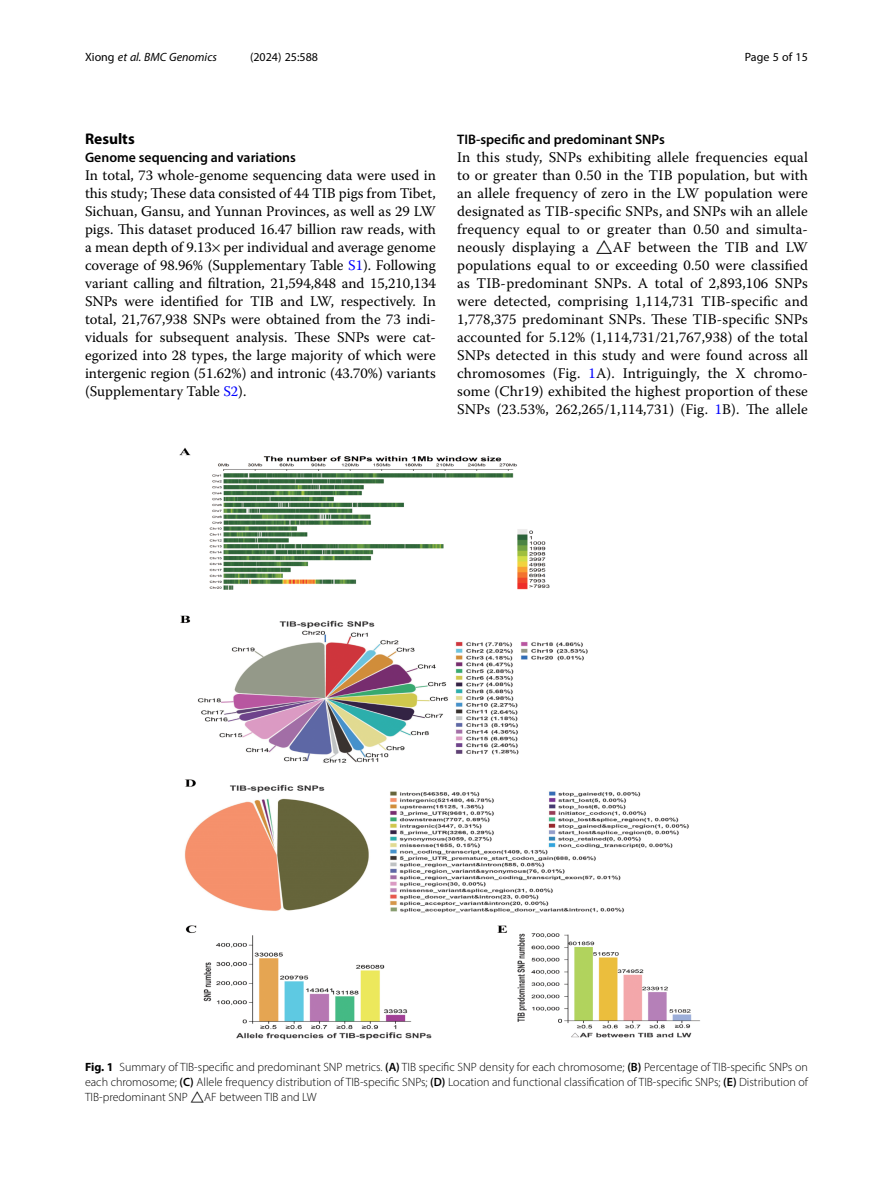
<style>
.page{position:relative;width:893px;height:1191px;background:#fff}
.page>*{position:absolute;margin:0;border:0;box-sizing:border-box;transform-origin:0 0}
.Head_1{font:700 15.45px "Myriad Pro";color:#000}
.Body_Text{font:14.7px/18px "Warnock Pro";letter-spacing:.005em;color:#000;text-align:justify}
.Head_2{font:600 13.8px "Myriad Pro";color:#000}
.Head_2_After_1{font:600 13.8px "Myriad Pro";color:#000}
.Figure_Caption{font:300 12px/15px "Myriad Pro";color:#000;text-align:justify}
.t1{font:italic 12px "Myriad Pro";color:#000}
.t2{font:12px "Myriad Pro";color:#000}
.s1{font-style:normal}
.s2{color:#00f}
.s3{font-family:"STIX"}
.s4{font-weight:700}
.s5{font-weight:600}
.s6{font-family:"STIX";font-weight:400}
</style>
<div class="page">
<img style="left:179px;top:448px;width:521px;height:592px">
<p class="t1" style="left:85px;top:50px;width:133px"><span class="s1">Xiong</span> et al. BMC Genomics</p>
<p class="t2" style="left:250px;top:50px;width:70px">(2024) 25:588</p>
<p class="t2" style="left:745px;top:50px;width:65px">Page 5 of 15</p>
<p class="Head_1" style="left:85px;top:129px;width:51px">Results</p>
<p class="Head_2_After_1" style="left:85px;top:149px;width:212px">Genome sequencing and variations</p>
<p class="Body_Text" style="left:85px;top:166px;width:352px">In total, 73 whole-genome sequencing data were used in this study; These data consisted of 44 TIB pigs from Tibet, Sichuan, Gansu, and Yunnan Provinces, as well as 29 LW pigs. This dataset produced 16.47 billion raw reads, with a mean depth of 9.13 per individual and average genome coverage of 98.96% (Supplementary Table <span class="s2">S1</span>). Following variant calling and filtration, 21,594,848 and 15,210,134<br>SNPs were identified for TIB and LW, respectively. In total, 21,767,938 SNPs were obtained from the 73 indi&shy;viduals for subsequent analysis. These SNPs were cat&shy;egorized into 28 types, the large majority of which were intergenic region (51.62%) and intronic (43.70%) variants (Supplementary Table <span class="s2">S2</span>).</p>
<p class="Head_2" style="left:457px;top:131px;width:209px">TIB-specific and predominant SNPs</p>
<p class="Body_Text" style="left:457px;top:148px;width:352px">In this study, SNPs exhibiting allele frequencies equal to or greater than 0.50 in the TIB population, but with an allele frequency of zero in the LW population were designated as TIB-specific SNPs, and SNPs wih an allele frequency equal to or greater than 0.50 and simulta&shy;neously displaying a <span class="s3">△</span>AF between the TIB and LW populations equal to or exceeding 0.50 were classified as TIB-predominant SNPs. A total of 2,893,106 SNPs were detected, comprising 1,114,731 TIB-specific and 1,778,375 predominant SNPs. These TIB-specific SNPs accounted for 5.12% (1,114,731/21,767,938) of the total SNPs detected in this study and were found across all chromosomes (Fig. <span class="s2">1</span>A). Intriguingly, the X chromo&shy;some (Chr19) exhibited the highest proportion of these SNPs (23.53%, 262,265/1,114,731) (Fig. <span class="s2">1</span>B). The allele</p>
<p class="Figure_Caption" style="left:85px;top:1059px;width:724px"><span class="s4">Fig. 1</span> Summary of TIB-specific and predominant SNP metrics. <span class="s5">(A)</span> TIB specific SNP density for each chromosome; <span class="s5">(B)</span> Percentage of TIB-specific SNPs on each chromosome; <span class="s5">(C)</span> Allele frequency distribution of TIB-specific SNPs; <span class="s5">(D)</span> Location and functional classification of TIB-specific SNPs; <span class="s5">(E)</span> Distribution of TIB-predominant SNP <span class="s6">△</span>AF between TIB and LW</p>
</div>
